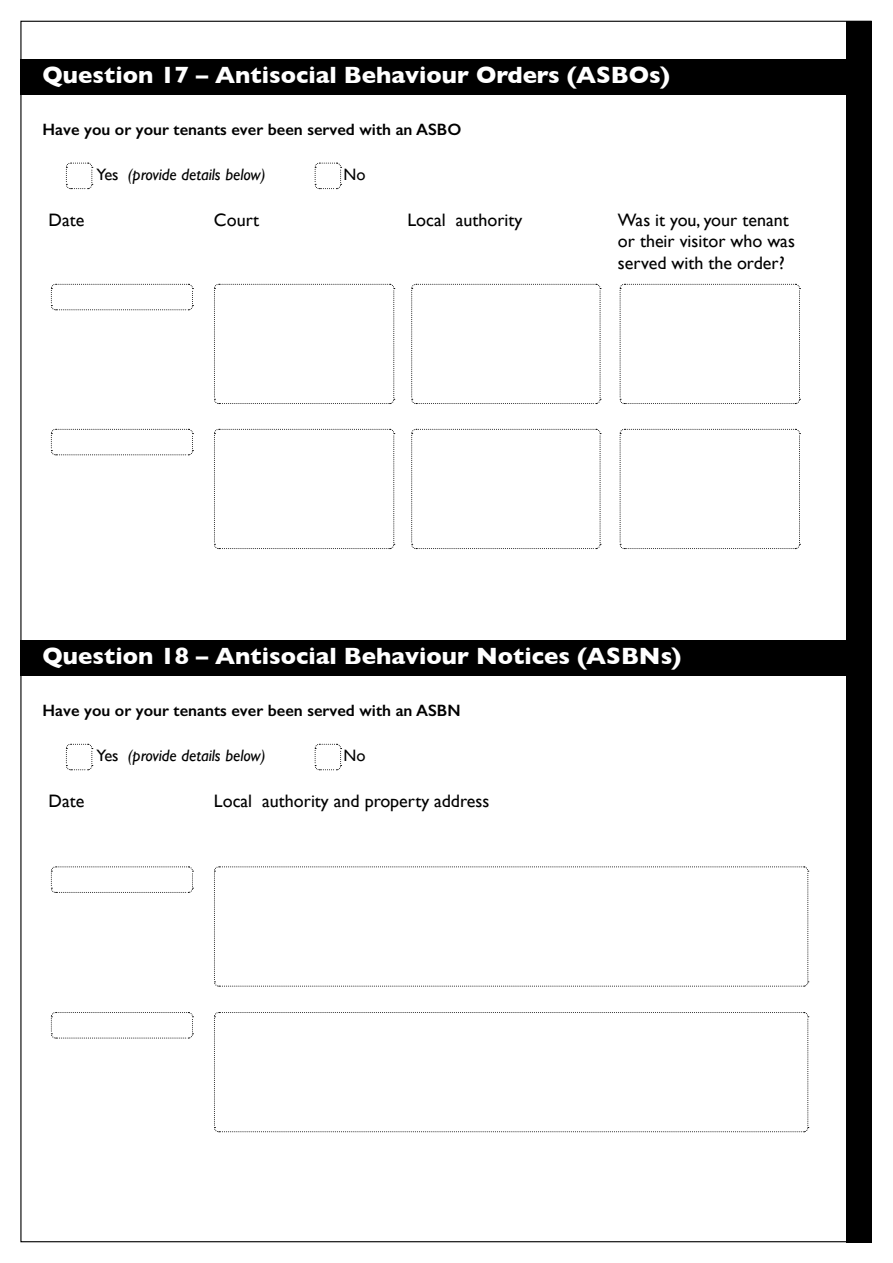
<style>
.page{position:relative;width:893px;height:1263px;background:#fff}
.page>*{position:absolute;margin:0;border:0;box-sizing:border-box;transform-origin:0 0}
.t1{font:700 24px "Gill Sans";color:#fff}
.t2{font:18px/21.6px "Gill Sans";color:#000}
.t3{font:600 16.5px "Gill Sans";color:#000}
.t4{font:italic 16.5px "Gill Sans";color:#000}
.t5{font:16.5px "Gill Sans";color:#000}
.s1{font-style:normal}
</style>
<div class="page">
<div style="left:846px;top:21px;width:26px;height:1221px;background:#000"></div>
<div style="left:20px;top:60px;width:851px;height:35px;background:#000"></div>
<div style="left:20px;top:640px;width:851px;height:35px;background:#000"></div>
<svg style="left:65px;top:162px;width:28px;height:28px"></svg>
<svg style="left:314px;top:162px;width:28px;height:28px"></svg>
<svg style="left:65px;top:743px;width:28px;height:28px"></svg>
<svg style="left:314px;top:743px;width:28px;height:28px"></svg>
<svg style="left:214px;top:283px;width:181px;height:121px"></svg>
<svg style="left:50px;top:283px;width:143px;height:28px"></svg>
<svg style="left:411px;top:283px;width:190px;height:121px"></svg>
<svg style="left:619px;top:283px;width:181px;height:121px"></svg>
<svg style="left:214px;top:428px;width:181px;height:121px"></svg>
<svg style="left:50px;top:428px;width:143px;height:28px"></svg>
<svg style="left:411px;top:428px;width:190px;height:121px"></svg>
<svg style="left:619px;top:428px;width:181px;height:121px"></svg>
<svg style="left:214px;top:866px;width:595px;height:121px"></svg>
<svg style="left:50px;top:866px;width:143px;height:27px"></svg>
<svg style="left:214px;top:1012px;width:595px;height:121px"></svg>
<svg style="left:50px;top:1012px;width:143px;height:27px"></svg>
<h1 class="t1" style="left:43px;top:56px;width:629px">Question 17 – Antisocial Behaviour Orders (ASBOs)</h1>
<p class="t3" style="left:43px;top:119px;width:420px">Have you or your tenants ever been served with an ASBO</p>
<p class="t4" style="left:97px;top:165px;width:170px"><span class="s1">Yes</span> (provide details below)</p>
<p class="t5" style="left:343px;top:165px;width:23px">No</p>
<p class="t2" style="left:49px;top:208px;width:37px">Date</p>
<p class="t2" style="left:214px;top:208px;width:47px">Court</p>
<p class="t2" style="left:407px;top:208px;width:116px">Local authority</p>
<p class="t2" style="left:618px;top:208px;width:178px">Was it you, your tenant or their visitor who was served with the order?</p>
<h1 class="t1" style="left:43px;top:637px;width:640px">Question 18 – Antisocial Behaviour Notices (ASBNs)</h1>
<p class="t3" style="left:43px;top:700px;width:419px">Have you or your tenants ever been served with an ASBN</p>
<p class="t4" style="left:97px;top:746px;width:170px"><span class="s1">Yes</span> (provide details below)</p>
<p class="t5" style="left:343px;top:745px;width:23px">No</p>
<p class="t2" style="left:49px;top:790px;width:37px">Date</p>
<p class="t2" style="left:214px;top:790px;width:277px">Local authority and property address</p>
</div>
